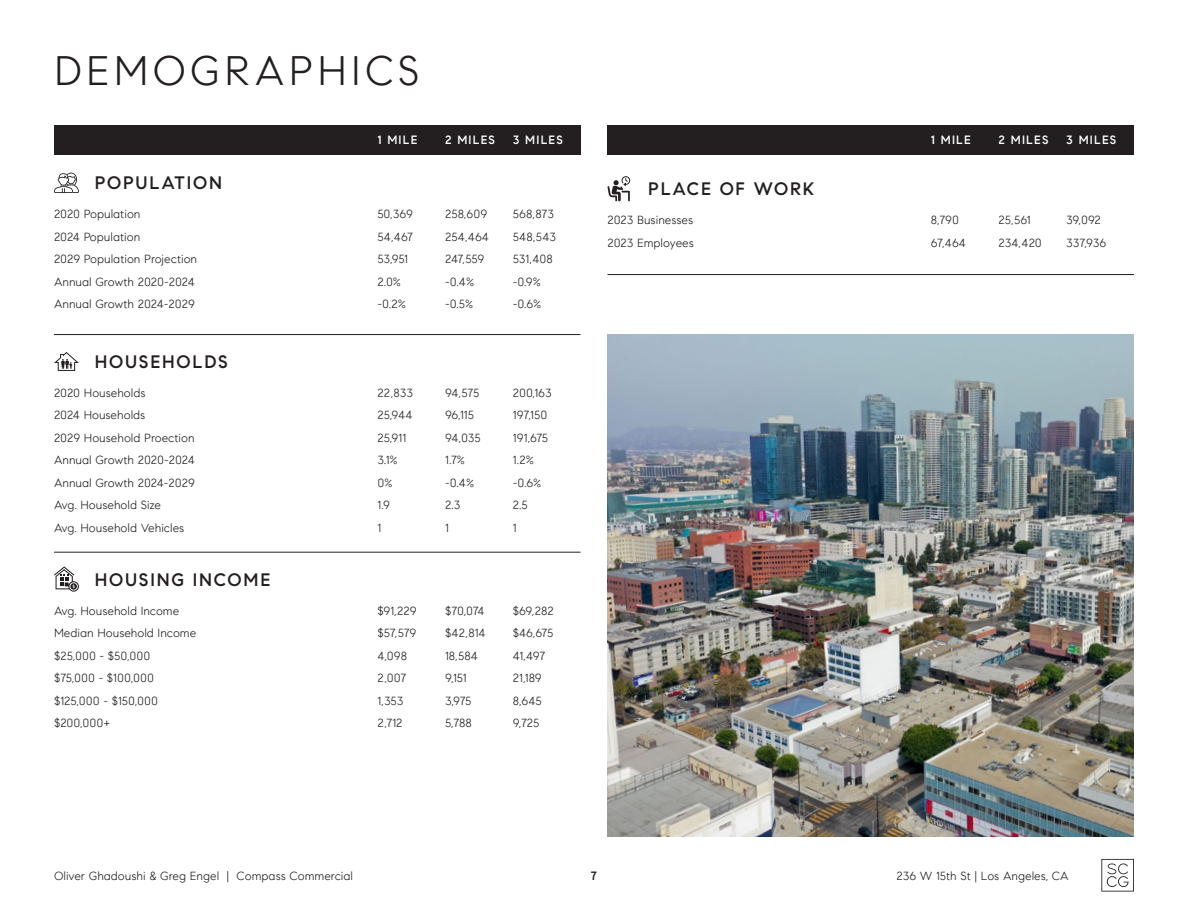
<style>
.page{position:relative;width:1188px;height:918px;background:#fff}
.page>*{position:absolute;margin:0;border:0;box-sizing:border-box;transform-origin:0 0}
.t1{font:300 42px "Compass Sans";letter-spacing:.1em;color:#231f20}
.t2{font:500 18px "Compass Sans";letter-spacing:.1em;color:#231f20}
.t3{font:300 12px "Compass Sans";color:#231f20}
.t4{font:500 12px "Compass Sans";letter-spacing:.1em;color:#fff}
.t5{font:500 12px "Compass Sans";color:#231f20}
</style>
<div class="page">
<svg style="left:1101px;top:859px;width:33px;height:33px"></svg>
<div style="left:54px;top:125px;width:526px;height:29px;background:#231f20"></div>
<div style="left:608px;top:125px;width:526px;height:29px;background:#231f20"></div>
<hr style="left:54px;top:334px;width:526px;height:1px;background:#231f20">
<hr style="left:54px;top:552px;width:526px;height:1px;background:#231f20">
<img style="left:608px;top:335px;width:526px;height:502px">
<svg style="left:54px;top:173px;width:25px;height:20px"></svg>
<svg style="left:54px;top:352px;width:25px;height:19px"></svg>
<svg style="left:54px;top:566px;width:25px;height:26px"></svg>
<svg style="left:607px;top:176px;width:23px;height:25px"></svg>
<hr style="left:608px;top:274px;width:526px;height:1px;background:#231f20">
<p class="t1" style="left:54px;top:46px;width:367px">DEMOGRAPHICS</p>
<p class="t2" style="left:95px;top:172px;width:129px">POPULATION</p>
<p class="t3" style="left:54px;top:207px;width:88px">2020 Population</p>
<p class="t3" style="left:54px;top:230px;width:88px">2024 Population</p>
<p class="t3" style="left:54px;top:252px;width:145px">2029 Population Projection</p>
<p class="t3" style="left:54px;top:275px;width:142px">Annual Growth 2020-2024</p>
<p class="t3" style="left:54px;top:297px;width:142px">Annual Growth 2024-2029</p>
<p class="t2" style="left:95px;top:351px;width:135px">HOUSEHOLDS</p>
<p class="t3" style="left:54px;top:386px;width:93px">2020 Households</p>
<p class="t3" style="left:54px;top:408px;width:93px">2024 Households</p>
<p class="t3" style="left:54px;top:431px;width:142px">2029 Household Proection</p>
<p class="t3" style="left:54px;top:453px;width:142px">Annual Growth 2020-2024</p>
<p class="t3" style="left:54px;top:476px;width:142px">Annual Growth 2024-2029</p>
<p class="t3" style="left:54px;top:498px;width:109px">Avg. Household Size</p>
<p class="t3" style="left:54px;top:521px;width:132px">Avg. Household Vehicles</p>
<p class="t2" style="left:95px;top:569px;width:177px">HOUSING INCOME</p>
<p class="t3" style="left:54px;top:603px;width:127px">Avg. Household Income</p>
<p class="t3" style="left:54px;top:626px;width:144px">Median Household Income</p>
<p class="t3" style="left:54px;top:648px;width:98px">$25,000 - $50,000</p>
<p class="t3" style="left:54px;top:671px;width:102px">$75,000 - $100,000</p>
<p class="t3" style="left:54px;top:693px;width:106px">$125,000 - $150,000</p>
<p class="t3" style="left:54px;top:716px;width:58px">$200,000+</p>
<p class="t4" style="left:377px;top:133px;width:41px">1 MILE</p>
<p class="t4" style="left:445px;top:133px;width:51px">2 MILES</p>
<p class="t4" style="left:513px;top:133px;width:52px">3 MILES</p>
<p class="t4" style="left:931px;top:133px;width:41px">1 MILE</p>
<p class="t4" style="left:999px;top:133px;width:51px">2 MILES</p>
<p class="t4" style="left:1066px;top:133px;width:52px">3 MILES</p>
<p class="t3" style="left:377px;top:207px;width:37px">50,369</p>
<p class="t3" style="left:377px;top:230px;width:37px">54,467</p>
<p class="t3" style="left:377px;top:252px;width:32px">53,951</p>
<p class="t3" style="left:377px;top:275px;width:25px">2.0%</p>
<p class="t3" style="left:377px;top:297px;width:30px">-0.2%</p>
<p class="t3" style="left:445px;top:207px;width:44px">258,609</p>
<p class="t3" style="left:445px;top:230px;width:45px">254,464</p>
<p class="t3" style="left:445px;top:252px;width:41px">247,559</p>
<p class="t3" style="left:445px;top:275px;width:31px">-0.4%</p>
<p class="t3" style="left:445px;top:297px;width:30px">-0.5%</p>
<p class="t3" style="left:513px;top:207px;width:43px">568,873</p>
<p class="t3" style="left:513px;top:230px;width:45px">548,543</p>
<p class="t3" style="left:513px;top:252px;width:41px">531,408</p>
<p class="t3" style="left:513px;top:275px;width:29px">-0.9%</p>
<p class="t3" style="left:513px;top:297px;width:30px">-0.6%</p>
<p class="t3" style="left:377px;top:386px;width:37px">22,833</p>
<p class="t3" style="left:377px;top:408px;width:37px">25,944</p>
<p class="t3" style="left:377px;top:431px;width:30px">25,911</p>
<p class="t3" style="left:377px;top:453px;width:22px">3.1%</p>
<p class="t3" style="left:377px;top:476px;width:17px">0%</p>
<p class="t3" style="left:377px;top:498px;width:14px">1.9</p>
<p class="t3" style="left:377px;top:521px;width:5px">1</p>
<p class="t3" style="left:377px;top:603px;width:41px">$91,229</p>
<p class="t3" style="left:377px;top:626px;width:40px">$57,579</p>
<p class="t3" style="left:377px;top:648px;width:31px">4,098</p>
<p class="t3" style="left:377px;top:671px;width:30px">2,007</p>
<p class="t3" style="left:377px;top:693px;width:27px">1,353</p>
<p class="t3" style="left:377px;top:716px;width:27px">2,712</p>
<p class="t3" style="left:445px;top:386px;width:36px">94,575</p>
<p class="t3" style="left:445px;top:408px;width:30px">96,115</p>
<p class="t3" style="left:445px;top:431px;width:37px">94,035</p>
<p class="t3" style="left:445px;top:453px;width:21px">1.7%</p>
<p class="t3" style="left:445px;top:476px;width:31px">-0.4%</p>
<p class="t3" style="left:445px;top:498px;width:17px">2.3</p>
<p class="t3" style="left:445px;top:521px;width:5px">1</p>
<p class="t3" style="left:513px;top:386px;width:40px">200,163</p>
<p class="t3" style="left:513px;top:408px;width:36px">197,150</p>
<p class="t3" style="left:513px;top:431px;width:37px">191,675</p>
<p class="t3" style="left:513px;top:453px;width:23px">1.2%</p>
<p class="t3" style="left:513px;top:476px;width:30px">-0.6%</p>
<p class="t3" style="left:513px;top:498px;width:16px">2.5</p>
<p class="t3" style="left:513px;top:521px;width:5px">1</p>
<p class="t3" style="left:445px;top:603px;width:41px">$70,074</p>
<p class="t3" style="left:445px;top:626px;width:42px">$42,814</p>
<p class="t3" style="left:445px;top:648px;width:34px">18,584</p>
<p class="t3" style="left:445px;top:671px;width:23px">9,151</p>
<p class="t3" style="left:445px;top:693px;width:28px">3,975</p>
<p class="t3" style="left:445px;top:716px;width:28px">5,788</p>
<p class="t3" style="left:513px;top:603px;width:42px">$69,282</p>
<p class="t3" style="left:513px;top:626px;width:42px">$46,675</p>
<p class="t3" style="left:513px;top:648px;width:34px">41,497</p>
<p class="t3" style="left:513px;top:671px;width:31px">21,189</p>
<p class="t3" style="left:513px;top:693px;width:31px">8,645</p>
<p class="t3" style="left:513px;top:716px;width:28px">9,725</p>
<p class="t2" style="left:648px;top:178px;width:168px">PLACE OF WORK</p>
<p class="t3" style="left:608px;top:213px;width:87px">2023 Businesses</p>
<p class="t3" style="left:608px;top:236px;width:88px">2023 Employees</p>
<p class="t3" style="left:931px;top:213px;width:30px">8,790</p>
<p class="t3" style="left:931px;top:236px;width:37px">67,464</p>
<p class="t3" style="left:999px;top:213px;width:33px">25,561</p>
<p class="t3" style="left:999px;top:236px;width:45px">234,420</p>
<p class="t3" style="left:1066px;top:213px;width:36px">39,092</p>
<p class="t3" style="left:1066px;top:236px;width:41px">337,936</p>
<p class="t3" style="left:54px;top:868px;width:301px">Oliver Ghadoushi &amp; Greg Engel | Compass Commercial</p>
<p class="t5" style="left:591px;top:868px;width:8px">7</p>
<p class="t3" style="left:897px;top:868px;width:174px">236 W 15th St | Los Angeles, CA</p>
</div>
